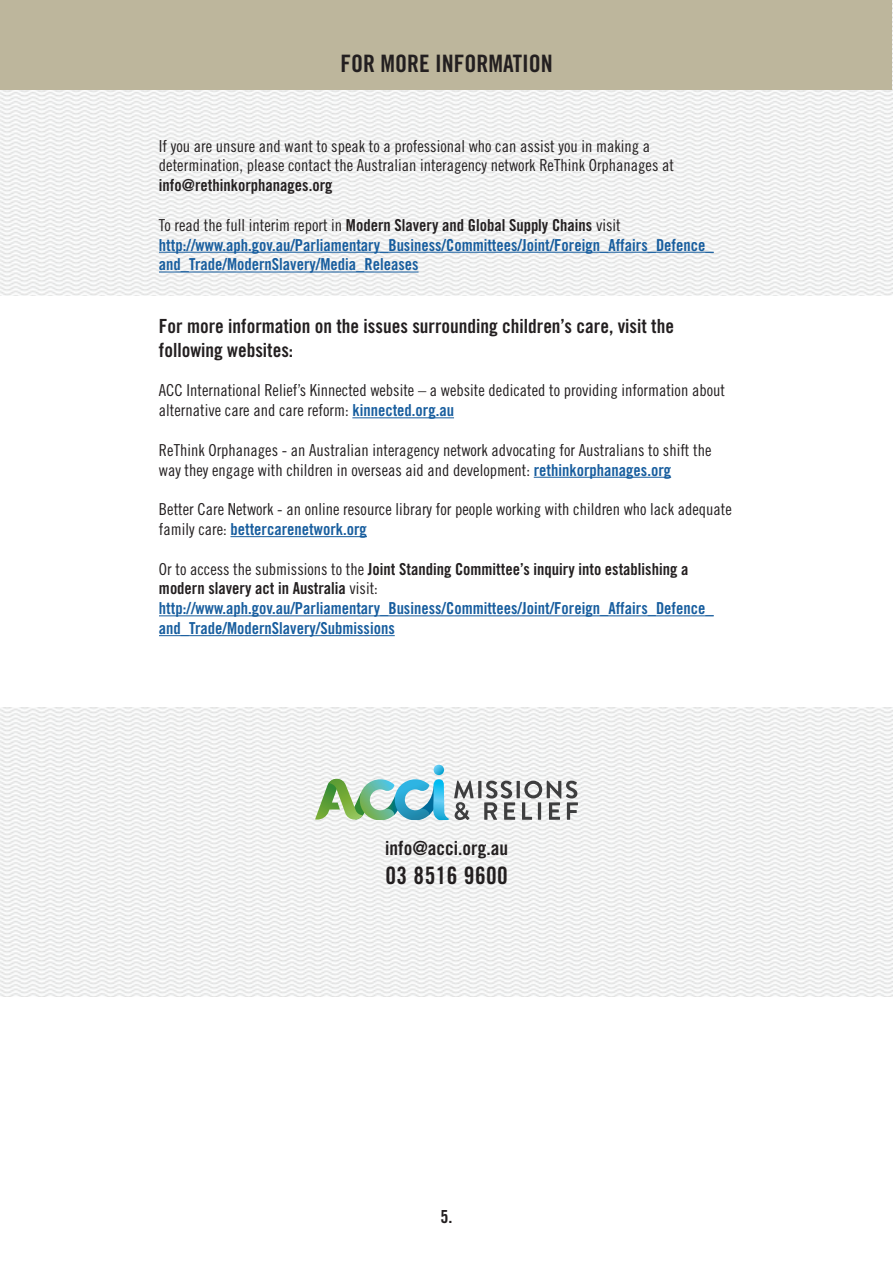
<style>
.page{position:relative;width:893px;height:1263px;background:#fff}
.page>*{position:absolute;margin:0;border:0;box-sizing:border-box;transform-origin:0 0}
.t1{font:24px "Trade Gothic Bold Cond Twenty";color:#231f20}
.t2{font:24px "Trade Gothic Bold Cond Twenty";letter-spacing:.02em;color:#231f20}
.t3{font:19.5px/23.4px "Trade Gothic Bold Cond Twenty";color:#231f20}
.t4{font:18px "Trade Gothic Bold Cond Twenty";color:#231f20}
.t5{font:16.5px/19.8px "Trade Gothic Cond Eighteen";color:#231f20}
.t6{font:16.5px/19.8px "Trade Gothic Bold Cond Twenty";color:#175d9e}
.t7{font:16.5px/19.8px "Trade Gothic Bold Cond Twenty";color:#231f20}
.s1{font-family:"Trade Gothic Cond Eighteen"}
.s2{font-family:"Trade Gothic Bold Cond Twenty";color:#175d9e}
</style>
<div class="page">
<img style="left:0;top:0;width:893px;height:296px">
<div style="left:0;top:0;width:891px;height:89px;background:#bdb69c"></div>
<img style="left:0;top:707px;width:893px;height:290px">
<hr style="left:159px;top:252px;width:555px;height:1px;background:#175d9e">
<hr style="left:159px;top:272px;width:260px;height:1px;background:#175d9e">
<hr style="left:352px;top:417px;width:102px;height:1px;background:#175d9e">
<hr style="left:534px;top:477px;width:137px;height:1px;background:#175d9e">
<hr style="left:230px;top:536px;width:137px;height:1px;background:#175d9e">
<hr style="left:159px;top:615px;width:555px;height:1px;background:#175d9e">
<hr style="left:159px;top:635px;width:236px;height:1px;background:#175d9e">
<hr style="left:478px;top:781px;width:3px;height:17px;background:#3e3e3f">
<hr style="left:517px;top:781px;width:3px;height:17px;background:#3e3e3f">
<svg style="left:484px;top:781px;width:31px;height:39px"></svg>
<svg style="left:522px;top:781px;width:56px;height:39px"></svg>
<svg style="left:315px;top:765px;width:159px;height:55px"></svg>
<p class="t1" style="left:340px;top:49px;width:214px">FOR MORE INFORMATION</p>
<p class="t5" style="left:159px;top:136px;width:516px">If you are unsure and want to speak to a professional who can assist you in making a determination, please contact the Australian interagency network ReThink Orphanages at</p>
<p class="t7" style="left:159px;top:175px;width:175px">info@rethinkorphanages.org</p>
<p class="t7" style="left:159px;top:215px;width:463px"><span class="s1">To read the full interim report in</span> Modern Slavery and Global Supply Chains <span class="s1">visit</span></p>
<p class="t6" style="left:159px;top:235px;width:556px">http://www.aph.gov.au/Parliamentary_Business/Committees/Joint/Foreign_Affairs_Defence_ and_Trade/ModernSlavery/Media_Releases</p>
<p class="t3" style="left:159px;top:315px;width:516px">For more information on the issues surrounding children’s care, visit the following websites:</p>
<p class="t5" style="left:159px;top:380px;width:568px">ACC International Relief’s Kinnected website – a website dedicated to providing information about alternative care and care reform: <span class="s2">kinnected.org.au</span></p>
<p class="t5" style="left:159px;top:440px;width:554px">ReThink Orphanages - an Australian interagency network advocating for Australians to shift the way they engage with children in overseas aid and development: <span class="s2">rethinkorphanages.org</span></p>
<p class="t5" style="left:159px;top:499px;width:574px">Better Care Network - an online resource library for people working with children who lack adequate family care: <span class="s2">bettercarenetwork.org</span></p>
<p class="t7" style="left:159px;top:559px;width:531px"><span class="s1">Or to access the submissions to the</span> Joint Standing Committee’s inquiry into establishing a modern slavery act in Australia <span class="s1">visit:</span></p>
<p class="t6" style="left:159px;top:598px;width:556px">http://www.aph.gov.au/Parliamentary_Business/Committees/Joint/Foreign_Affairs_Defence_ and_Trade/ModernSlavery/Submissions</p>
<p class="t3" style="left:385px;top:837px;width:124px">info@acci.org.au</p>
<p class="t2" style="left:385px;top:861px;width:124px">03 8516 9600</p>
<p class="t4" style="left:440px;top:1205px;width:13px">5.</p>
</div>
